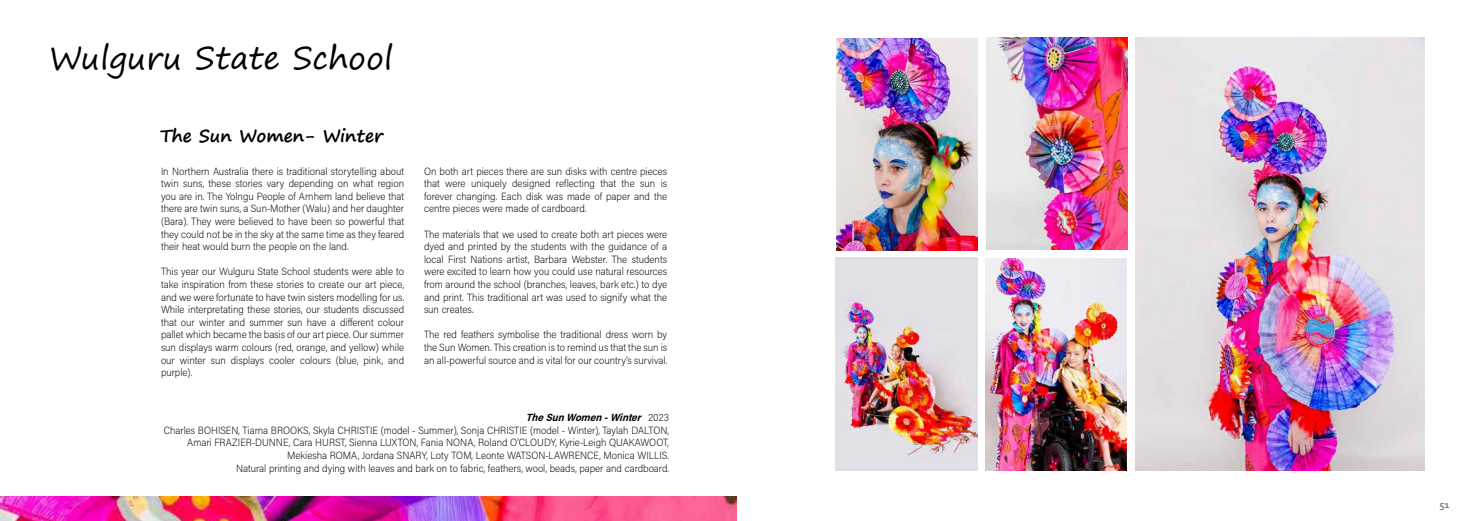
<style>
.page{position:relative;width:1474px;height:521px;background:#fff}
.page>*{position:absolute;margin:0;border:0;box-sizing:border-box;transform-origin:0 0}
.t1{font:31.5px "Segoe Print";color:#000}
.t2{font:700 17.5px "Segoe Print";color:#000}
.t3{font:200 10.5px/12.6px "Acumin Pro Semi Cond";color:#000;text-align:justify}
.t4{font:700 10.5px "Corbel";color:#77787b}
.s1{font-weight:700;font-style:italic}
</style>
<div class="page">
<img style="left:0;top:496px;width:737px;height:25px">
<img style="left:1135px;top:37px;width:289px;height:434px">
<img style="left:836px;top:38px;width:141px;height:212px">
<img style="left:986px;top:38px;width:141px;height:212px">
<img style="left:836px;top:258px;width:141px;height:212px">
<img style="left:985px;top:259px;width:141px;height:211px">
<h1 class="t1" style="left:50px;top:29px;width:345px">Wulguru State School</h1>
<h2 class="t2" style="left:160px;top:120px;width:224px">The Sun Women- Winter</h2>
<p class="t3" style="left:161px;top:164px;width:245px">In Northern Australia there is traditional storytelling about twin suns, these stories vary depending on what region you are in. The Yolngu People of Arnhem land believe that there are twin suns, a Sun-Mother (Walu) and her daughter (Bara). They were believed to have been so powerful that they could not be in the sky at the same time as they feared their heat would burn the people on the land.</p>
<p class="t3" style="left:161px;top:265px;width:245px">This year our Wulguru State School students were able to take inspiration from these stories to create our art piece, and we were fortunate to have twin sisters modelling for us.<br>While interpretating these stories, our students discussed that our winter and summer sun have a different colour pallet which became the basis of our art piece. Our summer sun displays warm colours (red, orange, and yellow) while our winter sun displays cooler colours (blue, pink, and purple).</p>
<p class="t3" style="left:424px;top:164px;width:245px">On both art pieces there are sun disks with centre pieces that were uniquely designed reflecting that the sun is forever changing. Each disk was made of paper and the centre pieces were made of cardboard.</p>
<p class="t3" style="left:424px;top:227px;width:245px">The materials that we used to create both art pieces were dyed and printed by the students with the guidance of a local First Nations artist, Barbara Webster. The students were excited to learn how you could use natural resources from around the school (branches, leaves, bark etc.) to dye and print. This traditional art was used to signify what the sun creates.</p>
<p class="t3" style="left:424px;top:328px;width:245px">The red feathers symbolise the traditional dress worn by the Sun Women. This creation is to remind us that the sun is an all-powerful source and is vital for our country’s survival.</p>
<p class="t3" style="left:164px;top:411px;width:507px;text-align:right"><span class="s1">TheSunWomen-Winter</span> 2 0 2 3<br>Charles BOHISEN, Tiarna BROOKS, Skyla CHRISTIE (model - Summer), Sonja CHRISTIE (model - Winter), Taylah DALTON, Amari FRAZIER-DUNNE, Cara HURST, Sienna LUXTON, Fania NONA, Roland O’CLOUDY, Kyrie-Leigh QUAKAWOOT, Mekiesha ROMA, Jordana SNARY, Loty TOM, Leonte WATSON-LAWRENCE, Monica WILLIS.<br>Natural printing and dying with leaves and bark on to fabric, feathers, wool, beads, paper and cardboard.</p>
<p class="t4" style="left:1439px;top:498px;width:12px">51</p>
</div>
